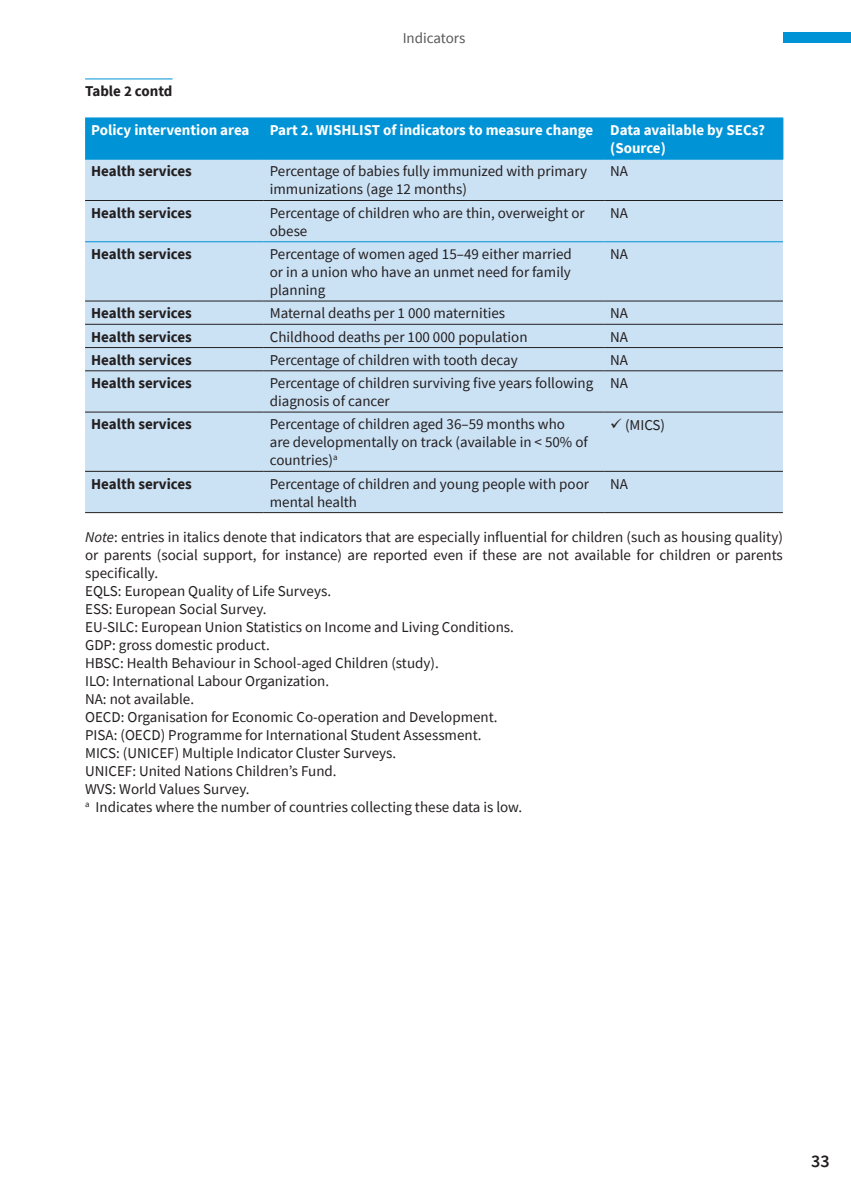
<style>
.page{position:relative;width:851px;height:1191px;background:#fff}
.page>*{position:absolute;margin:0;border:0;box-sizing:border-box;transform-origin:0 0}
.t1{font:600 18px "Source Sans Pro";color:#231f20}
.note{font:15px/18px "Source Sans Pro";color:#231f20;text-align:justify}
.table_txt{font:15px/18px "Source Sans Pro";color:#231f20}
.table_txt-2{font:700 15px "Source Sans Pro";color:#231f20}
.table_txt-3{font:700 15px/18px "Source Sans Pro";color:#fff}
.table_txt_symbol{font:15px "Source Sans Pro";color:#231f20}
.Heading_5{font:700 15px "Source Sans Pro";color:#231f20}
.t2{font:15px "Source Sans Pro";color:#57585a}
.s1{font-style:italic}
</style>
<div class="page">
<div style="left:782px;top:32px;width:68px;height:11px;background:#0093d5"></div>
<div style="left:85px;top:119px;width:697px;height:40px;background:#0093d5"></div>
<div style="left:85px;top:160px;width:697px;height:352px;background:#cbe1f4"></div>
<hr style="left:85px;top:118px;width:179px;height:1px;background:#0093d5">
<hr style="left:85px;top:159px;width:179px;height:1px;background:#0093d5">
<hr style="left:85px;top:241px;width:179px;height:1px;background:#0093d5">
<hr style="left:263px;top:118px;width:1px;height:41px;background:#0093d5">
<hr style="left:264px;top:118px;width:340px;height:1px;background:#0093d5">
<hr style="left:604px;top:118px;width:179px;height:1px;background:#0093d5">
<hr style="left:603px;top:118px;width:1px;height:41px;background:#0093d5">
<hr style="left:782px;top:118px;width:1px;height:41px;background:#0093d5">
<hr style="left:264px;top:159px;width:340px;height:1px;background:#0093d5">
<hr style="left:604px;top:159px;width:179px;height:1px;background:#0093d5">
<hr style="left:264px;top:241px;width:340px;height:1px;background:#0093d5">
<hr style="left:604px;top:241px;width:178px;height:1px;background:#0093d5">
<hr style="left:85px;top:200px;width:179px;height:1px;background:#231f20">
<hr style="left:264px;top:200px;width:340px;height:1px;background:#231f20">
<hr style="left:604px;top:200px;width:178px;height:1px;background:#231f20">
<hr style="left:85px;top:301px;width:179px;height:1px;background:#231f20">
<hr style="left:264px;top:301px;width:340px;height:1px;background:#231f20">
<hr style="left:604px;top:301px;width:178px;height:1px;background:#231f20">
<hr style="left:85px;top:324px;width:179px;height:1px;background:#231f20">
<hr style="left:264px;top:324px;width:340px;height:1px;background:#231f20">
<hr style="left:604px;top:324px;width:178px;height:1px;background:#231f20">
<hr style="left:85px;top:347px;width:179px;height:1px;background:#231f20">
<hr style="left:264px;top:347px;width:340px;height:1px;background:#231f20">
<hr style="left:604px;top:347px;width:178px;height:1px;background:#231f20">
<hr style="left:85px;top:370px;width:179px;height:1px;background:#231f20">
<hr style="left:264px;top:370px;width:340px;height:1px;background:#231f20">
<hr style="left:604px;top:370px;width:178px;height:1px;background:#231f20">
<hr style="left:85px;top:412px;width:179px;height:1px;background:#231f20">
<hr style="left:264px;top:412px;width:340px;height:1px;background:#231f20">
<hr style="left:604px;top:412px;width:178px;height:1px;background:#231f20">
<hr style="left:85px;top:471px;width:179px;height:1px;background:#231f20">
<hr style="left:264px;top:471px;width:340px;height:1px;background:#231f20">
<hr style="left:604px;top:471px;width:178px;height:1px;background:#231f20">
<hr style="left:85px;top:512px;width:179px;height:1px;background:#231f20">
<hr style="left:264px;top:512px;width:340px;height:1px;background:#231f20">
<hr style="left:604px;top:512px;width:178px;height:1px;background:#231f20">
<hr style="left:85px;top:79px;width:87px;height:1px;background:#0093d5">
<p class="Heading_5" style="left:85px;top:81px;width:89px">Table 2 contd</p>
<p class="t2" style="left:402px;top:28px;width:64px">Indicators</p>
<p class="table_txt-3" style="left:91px;top:121px;width:160px">Policy intervention area</p>
<p class="table_txt-3" style="left:270px;top:121px;width:325px">Part 2. WISHLIST of indicators to measure change</p>
<p class="table_txt-3" style="left:610px;top:121px;width:156px">Data available by SECs? (Source)</p>
<p class="table_txt-2" style="left:91px;top:161px;width:102px">Health services</p>
<p class="table_txt" style="left:270px;top:162px;width:319px">Percentage of babies fully immunized with primary immunizations (age 12 months)</p>
<p class="table_txt_symbol" style="left:610px;top:162px;width:19px">NA</p>
<p class="table_txt-2" style="left:91px;top:203px;width:102px">Health services</p>
<p class="table_txt" style="left:270px;top:204px;width:316px">Percentage of children who are thin, overweight or obese</p>
<p class="table_txt_symbol" style="left:610px;top:203px;width:19px">NA</p>
<p class="table_txt-2" style="left:91px;top:244px;width:102px">Health services</p>
<p class="table_txt" style="left:270px;top:245px;width:303px;text-align:justify">Percentage of women aged 15–49 either married or in a union who have an unmet need for family planning</p>
<p class="table_txt_symbol" style="left:610px;top:244px;width:19px">NA</p>
<p class="table_txt-2" style="left:91px;top:303px;width:102px">Health services</p>
<p class="table_txt" style="left:270px;top:304px;width:237px">Maternal deaths per 1 000 maternities</p>
<p class="table_txt_symbol" style="left:610px;top:304px;width:19px">NA</p>
<p class="table_txt-2" style="left:91px;top:326px;width:102px">Health services</p>
<p class="table_txt" style="left:270px;top:327px;width:259px">Childhood deaths per 100 000 population</p>
<p class="table_txt_symbol" style="left:610px;top:327px;width:19px">NA</p>
<p class="table_txt-2" style="left:91px;top:350px;width:102px">Health services</p>
<p class="table_txt" style="left:270px;top:351px;width:249px">Percentage of children with tooth decay</p>
<p class="table_txt_symbol" style="left:610px;top:350px;width:19px">NA</p>
<p class="table_txt-2" style="left:91px;top:373px;width:102px">Health services</p>
<p class="table_txt" style="left:270px;top:374px;width:325px">Percentage of children surviving five years following diagnosis of cancer</p>
<p class="table_txt_symbol" style="left:610px;top:373px;width:19px">NA</p>
<p class="table_txt-2" style="left:91px;top:414px;width:102px">Health services</p>
<p class="table_txt" style="left:270px;top:415px;width:319px">Percentage of children aged 36–59 months who are developmentally on track (available in &lt; 50% of countries)<sup>a</sup></p>
<p class="table_txt_symbol" style="left:610px;top:415px;width:56px">✓ (MICS)</p>
<p class="table_txt-2" style="left:91px;top:473px;width:102px">Health services</p>
<p class="table_txt" style="left:270px;top:474px;width:321px">Percentage of children and young people with poor mental health</p>
<p class="table_txt_symbol" style="left:610px;top:474px;width:19px">NA</p>
<p class="note" style="left:85px;top:528px;width:699px"><span class="s1">Note</span>: entries in italics denote that indicators that are especially influential for children (such as housing quality) or parents (social support, for instance) are reported even if these are not available for children or parents specifically.</p>
<p class="note" style="left:85px;top:582px;width:247px">EQLS: European Quality of Life Surveys.</p>
<p class="note" style="left:85px;top:600px;width:183px">ESS: European Social Survey.</p>
<p class="note" style="left:85px;top:618px;width:430px">EU-SILC: European Union Statistics on Income and Living Conditions.</p>
<p class="note" style="left:85px;top:636px;width:186px">GDP: gross domestic product.</p>
<p class="note" style="left:85px;top:654px;width:355px">HBSC: Health Behaviour in School-aged Children (study).</p>
<p class="note" style="left:85px;top:672px;width:245px">ILO: International Labour Organization.</p>
<p class="note" style="left:85px;top:690px;width:110px">NA: not available.</p>
<p class="note" style="left:85px;top:708px;width:414px">OECD: Organisation for Economic Co-operation and Development.</p>
<p class="note" style="left:85px;top:726px;width:398px">PISA: (OECD) Programme for International Student Assessment.</p>
<p class="note" style="left:85px;top:744px;width:313px">MICS: (UNICEF) Multiple Indicator Cluster Surveys.</p>
<p class="note" style="left:85px;top:762px;width:253px">UNICEF: United Nations Children’s Fund.</p>
<p class="note" style="left:85px;top:780px;width:166px">WVS: World Values Survey.</p>
<p class="note" style="left:85px;top:798px;width:438px"><sup>a</sup> Indicates where the number of countries collecting these data is low.</p>
<p class="t1" style="left:811px;top:1149px;width:20px">33</p>
</div>
